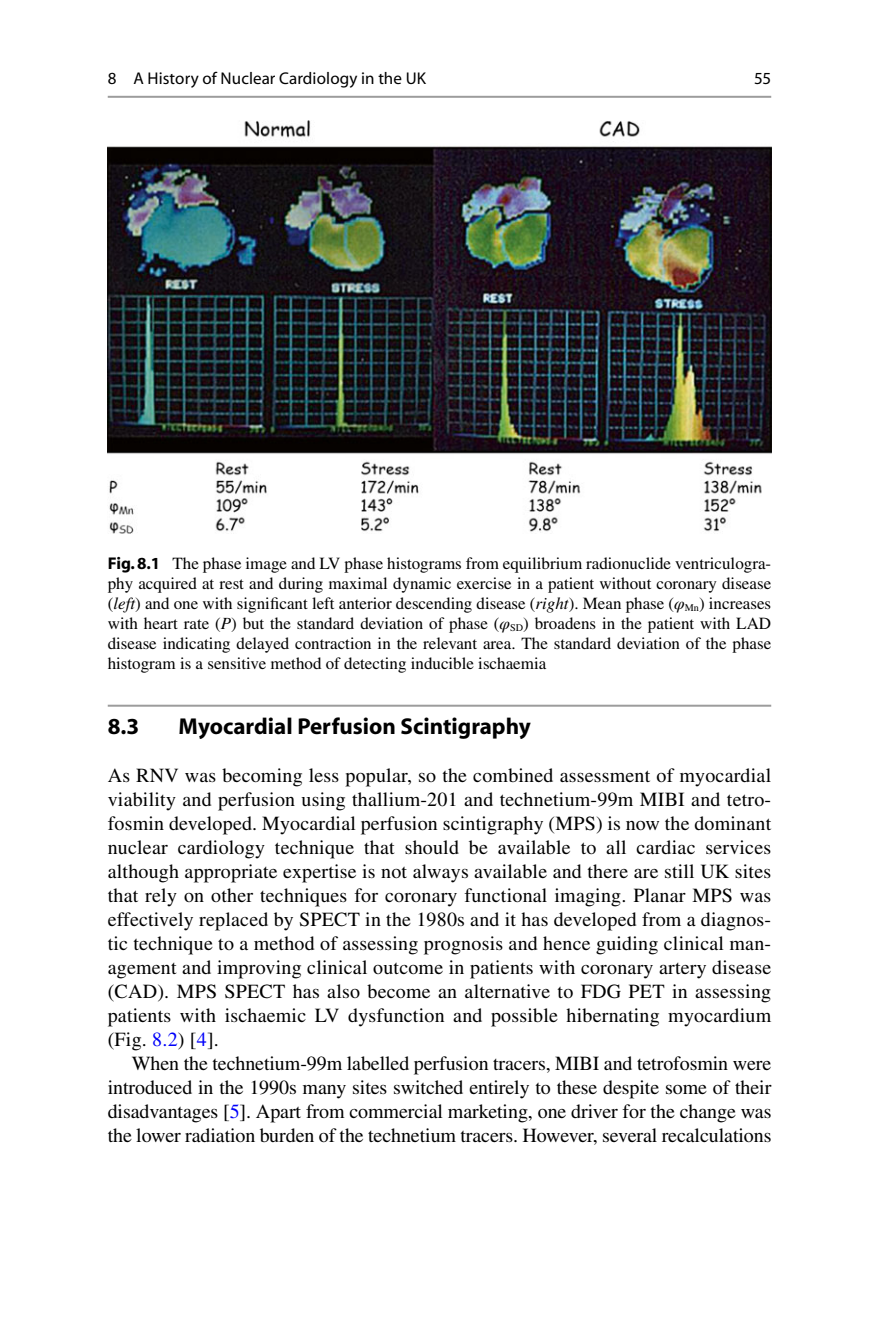
<style>
.page{position:relative;width:879px;height:1333px;background:#fff}
.page>*{position:absolute;margin:0;border:0;box-sizing:border-box;transform-origin:0 0}
.t1{font:700 23px "Lcnkqn Gxljtr Myriad";color:#000}
.t2{font:20px/24px "Xxvpxb Tnyhsx Times";letter-spacing:.005em;color:#000;text-align:justify}
.t3{font:17px/20px "Xxvpxb Tnyhsx Times";color:#000;text-align:justify}
.t4{font:17px "Ytnwcx Qqmbxd Myriad";letter-spacing:.005em;color:#000}
.s1{font-family:"Lcnkqn Gxljtr Myriad";font-weight:700}
.s2{font-family:"Jcknbc Rxhxmr Times";font-style:italic}
.s3{font-family:"Kvdhmb Cdhmyy STIX General";font-style:italic}
.s4{color:#0000fa}
</style>
<div class="page">
<hr style="left:108px;top:704px;width:663px;height:2px;background:#9c9c9c">
<img style="left:108px;top:121px;width:663px;height:412px">
<hr style="left:108px;top:96px;width:663px;height:2px;background:#9c9c9c">
<p class="t4" style="left:108px;top:72px;width:320px">8 A History of Nuclear Cardiology in the UK</p>
<p class="t4" style="left:754px;top:72px;width:19px">55</p>
<p class="t3" style="left:108px;top:554px;width:665px"><span class="s1">Fig. 8.1</span> The phase image and LV phase histograms from equilibrium radionuclide ventriculogra&shy;phy acquired at rest and during maximal dynamic exercise in a patient without coronary disease ( <span class="s2">left</span> ) and one with significant left anterior descending disease ( <span class="s2">right</span> ). Mean phase ( <span class="s3">φ</span><sub>Mn</sub> ) increases with heart rate ( <span class="s2">P</span> ) but the standard deviation of phase ( <span class="s3">φ</span><sub>SD</sub> ) broadens in the patient with LAD disease indicating delayed contraction in the relevant area. The standard deviation of the phase histogram is a sensitive method of detecting inducible ischaemia</p>
<p class="t1" style="left:108px;top:717px;width:33px">8.3</p>
<p class="t1" style="left:179px;top:717px;width:354px">Myocardial Perfusion Scintigraphy</p>
<p class="t2" style="left:108px;top:765px;width:665px">As RNV was becoming less popular, so the combined assessment of myocardial viability and perfusion using thallium-201 and technetium-99m MIBI and tetro&shy;fosmin developed. Myocardial perfusion scintigraphy (MPS) is now the dominant nuclear cardiology technique that should be available to all cardiac services although appropriate expertise is not always available and there are still UK sites that rely on other techniques for coronary functional imaging. Planar MPS was effectively replaced by SPECT in the 1980s and it has developed from a diagnos&shy;tic technique to a method of assessing prognosis and hence guiding clinical man&shy;agement and improving clinical outcome in patients with coronary artery disease (CAD). MPS SPECT has also become an alternative to FDG PET in assessing patients with ischaemic LV dysfunction and possible hibernating myocardium (Fig. <span class="s4">8.2</span> ) [ <span class="s4">4</span> ].</p>
<p class="t2" style="left:108px;top:1053px;width:665px;text-indent:24px">When the technetium-99m labelled perfusion tracers, MIBI and tetrofosmin were introduced in the 1990s many sites switched entirely to these despite some of their disadvantages [ <span class="s4">5</span> ]. Apart from commercial marketing, one driver for the change was the lower radiation burden of the technetium tracers. However, several recalculations</p>
</div>
